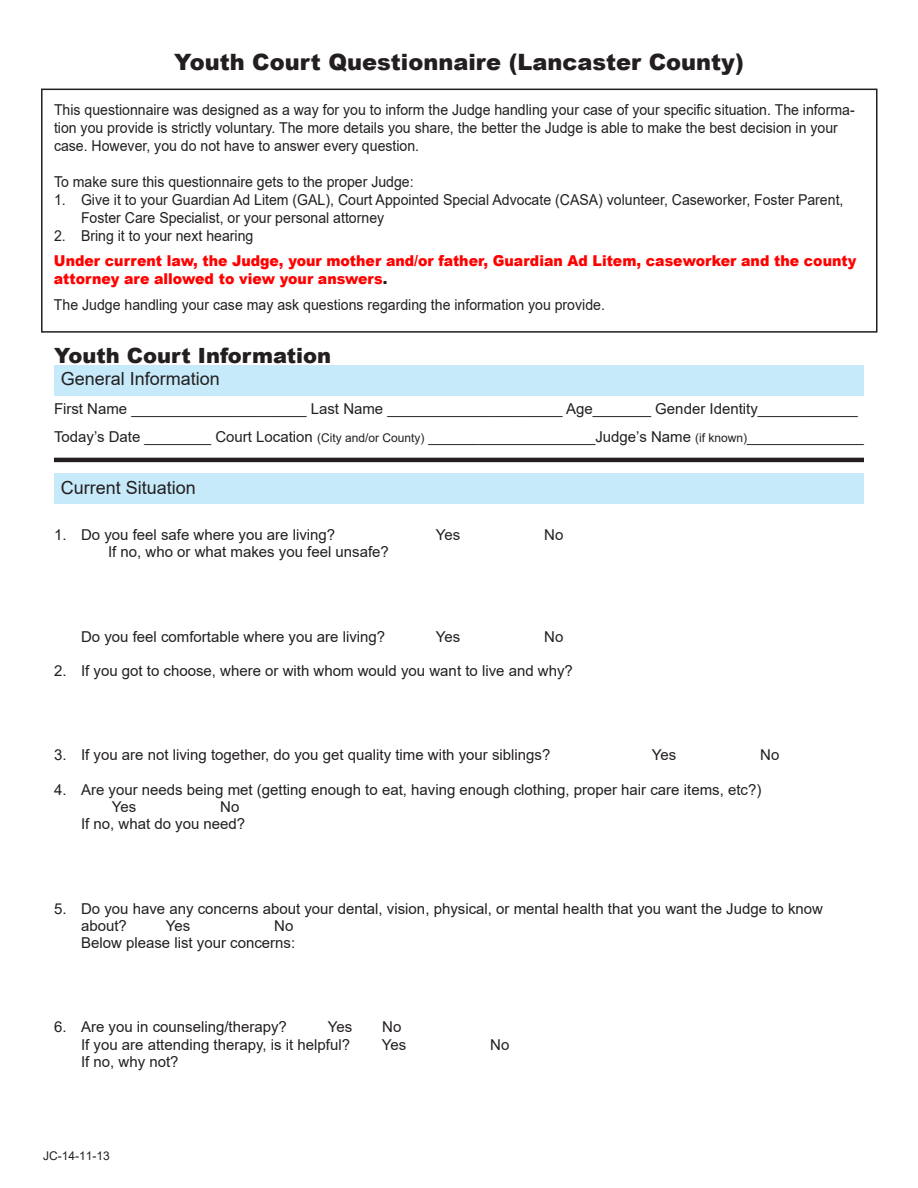
<style>
.page{position:relative;width:918px;height:1188px;background:#fff}
.page>*{position:absolute;margin:0;border:0;box-sizing:border-box;transform-origin:0 0}
.t1{font:900 22.5px "Arial";color:#231f20}
.t2{font:900 21px "Arial";color:#231f20}
.t3{font:18px "Arial";color:#231f20}
.t4{font:15px/17.2px "Arial";color:#231f20}
.t5{font:15px/18px "Arial";color:#231f20;scale:.94 1}
.t6{font:900 15px/18px "Arial";color:#f00;scale:.94 1}
.t7{font:12px "Arial";color:#231f20}
.s1{color:#231f20}
.s2{font-size:12px}
</style>
<div class="page">
<div style="left:41px;top:89px;width:837px;height:244px;border:2px solid #231f20"></div>
<div style="left:54px;top:365px;width:810px;height:31px;background:#c6eafa"></div>
<hr style="left:54px;top:458px;width:810px;height:4px;background:#231f20">
<div style="left:54px;top:474px;width:810px;height:30px;background:#c6eafa"></div>
<p class="t1" style="left:174px;top:46px;width:571px">Youth Court Questionnaire (Lancaster County)</p>
<p class="t5" style="left:54px;top:100px;width:853px">This questionnaire was designed as a way for you to inform the Judge handling your case of your specific situation. The informa&shy;tion you provide is strictly voluntary. The more details you share, the better the Judge is able to make the best decision in your case. However, you do not have to answer every question.</p>
<p class="t5" style="left:54px;top:172px;width:384px">To make sure this questionnaire gets to the proper Judge:</p>
<p class="t5" style="left:81px;top:190px;width:813px;text-indent:-27px">1. Give it to your Guardian Ad Litem (GAL), Court Appointed Special Advocate (CASA) volunteer, Caseworker, Foster Parent,<br>Foster Care Specialist, or your personal attorney</p>
<p class="t5" style="left:54px;top:226px;width:214px">2. Bring it to your next hearing</p>
<p class="t6" style="left:54px;top:251px;width:855px">Under current law, the Judge, your mother and/or father, Guardian Ad Litem, caseworker and the county attorney are allowed to view your answers<span class="s1">.</span></p>
<p class="t5" style="left:54px;top:295px;width:588px">The Judge handling your case may ask questions regarding the information you provide.</p>
<p class="t2" style="left:54px;top:340px;width:279px">Youth Court Information</p>
<p class="t3" style="left:61px;top:367px;width:161px">General Information</p>
<p class="t4" style="left:54px;top:400px;width:805px">First Name _____________________ Last Name _____________________ Age_______ Gender Identity____________</p>
<p class="t4" style="left:54px;top:428px;width:811px">Today’s Date ________ Court Location <span class="s2">(City and/or County)</span> ____________________Judge’s Name <span class="s2">(if known)</span>______________</p>
<p class="t3" style="left:61px;top:475px;width:137px">Current Situation</p>
<p class="t4" style="left:54px;top:526px;width:283px">1. Do you feel safe where you are living?</p>
<p class="t4" style="left:436px;top:526px;width:26px">Yes</p>
<p class="t4" style="left:544px;top:526px;width:21px">No</p>
<p class="t4" style="left:108px;top:543px;width:282px">If no, who or what makes you feel unsafe?</p>
<p class="t4" style="left:81px;top:628px;width:306px">Do you feel comfortable where you are living?</p>
<p class="t4" style="left:436px;top:628px;width:26px">Yes</p>
<p class="t4" style="left:544px;top:628px;width:21px">No</p>
<p class="t4" style="left:54px;top:662px;width:520px">2. If you got to choose, where or with whom would you want to live and why?</p>
<p class="t4" style="left:54px;top:746px;width:498px">3. If you are not living together, do you get quality time with your siblings?</p>
<p class="t4" style="left:652px;top:746px;width:26px">Yes</p>
<p class="t4" style="left:760px;top:746px;width:21px">No</p>
<p class="t4" style="left:112px;top:781px;width:651px;text-indent:-58px">4. Are your needs being met (getting enough to eat, having enough clothing, proper hair care items, etc?)<br>Yes</p>
<p class="t4" style="left:81px;top:798px;width:166px;text-indent:139px">No<br>If no, what do you need?</p>
<p class="t4" style="left:81px;top:900px;width:744px;text-indent:-27px">5. Do you have any concerns about your dental, vision, physical, or mental health that you want the Judge to know about?</p>
<p class="t4" style="left:81px;top:917px;width:216px;text-align:right">No<br>Below please list your concerns:</p>
<p class="t4" style="left:166px;top:917px;width:26px">Yes</p>
<p class="t4" style="left:54px;top:1018px;width:234px">6. Are you in counseling/therapy?</p>
<p class="t4" style="left:328px;top:1018px;width:26px">Yes</p>
<p class="t4" style="left:382px;top:1018px;width:21px">No</p>
<p class="t4" style="left:81px;top:1036px;width:271px">If you are attending therapy, is it helpful?</p>
<p class="t4" style="left:382px;top:1036px;width:26px">Yes</p>
<p class="t4" style="left:490px;top:1036px;width:21px">No</p>
<p class="t4" style="left:81px;top:1053px;width:99px">If no, why not?</p>
<p class="t7" style="left:43px;top:1147px;width:68px">JC-14-11-13</p>
</div>
